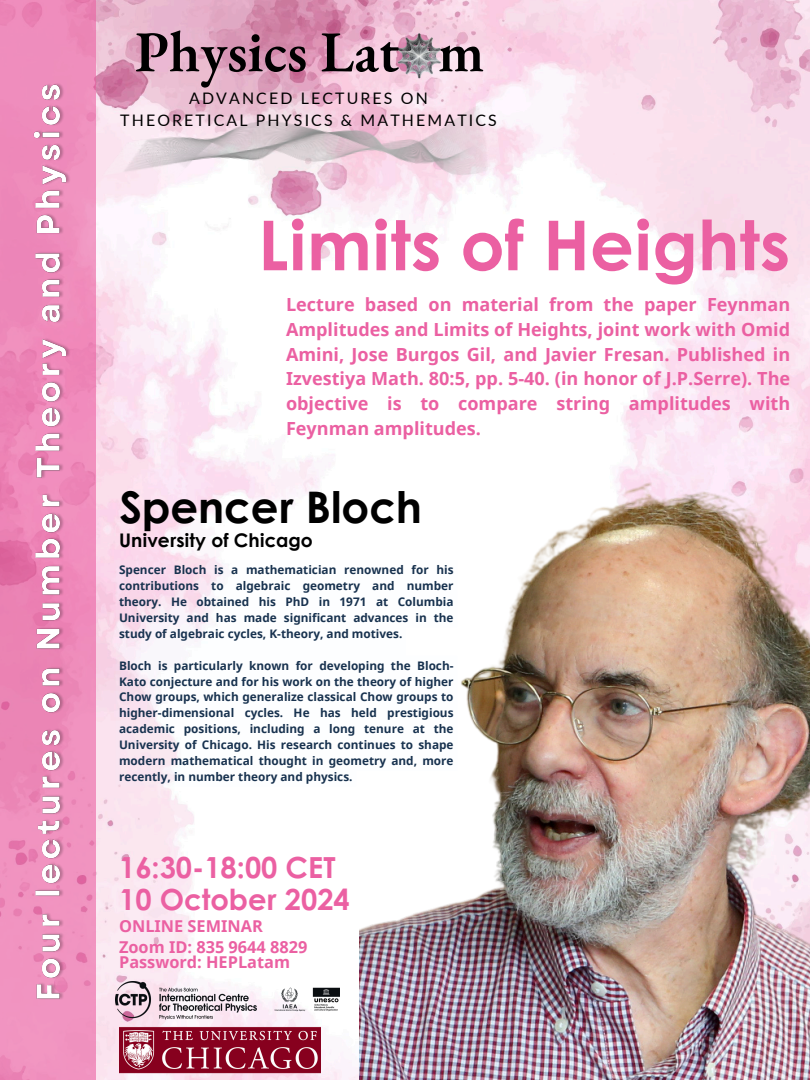
<style>
.page{position:relative;width:810px;height:1080px;background:#fff}
.page>*{position:absolute;margin:0;border:0;box-sizing:border-box;transform-origin:0 0}
.t1{font:700 68.94px "Century Gothic";color:#eb60a2}
.t2{font:600 57.75px "EB Garamond";color:#000}
.t3{font:700 43.56px "Century Gothic";color:#000}
.t4{font:700 29px/32.4px "Century Gothic";color:#eb60a2}
.t5{font:700 18.75px "Century Gothic";color:#000}
.t6{font:700 18.06px/24.9px "Noto Sans";color:#eb60a2;text-align:justify}
.t7{font:700 16.31px "Noto Sans";color:#eb60a2}
.t8{font:15.88px/22.2px "Lato";letter-spacing:.135em;color:#000;text-align:center}
.t9{font:700 11.81px/15.9px "Noto Sans";color:#18324f;text-align:justify}
</style>
<div class="page">
<img style="left:96px;top:0;width:714px;height:1080px">
<img style="left:388px;top:28px;width:64px;height:57px">
<img style="left:96px;top:94px;width:406px;height:120px">
<svg style="left:0;top:0;width:96px;height:1080px;background:#ee8bba"></svg>
<svg style="left:116px;top:560px;width:244px;height:227px"></svg>
<img style="left:116px;top:982px;width:224px;height:38px">
<img style="left:360px;top:466px;width:450px;height:614px">
<img style="left:119px;top:993px;width:201px;height:87px">
<img style="left:25px;top:80px;width:48px;height:922px">
<h2 class="t2" style="left:135px;top:13px;width:351px">Physics Lat m</h2>
<p class="t8" style="left:120px;top:87px;width:378px">ADVANCED LECTURES ON<br>THEORETICAL PHYSICS &amp; MATHEMATICS</p>
<p class="t1" style="left:258px;top:193px;width:534px">Limits of Heights</p>
<p class="t6" style="left:286px;top:291px;width:506px">Lecture based on material from the paper Feynman Amplitudes and Limits of Heights, joint work with Omid Amini, Jose Burgos Gil, and Javier Fresan. Published in Izvestiya Math. 80:5, pp. 5-40. (in honor of J.P.Serre). The objective is to compare string amplitudes with Feynman amplitudes.</p>
<p class="t3" style="left:119px;top:475px;width:304px">Spencer Bloch</p>
<p class="t5" style="left:119px;top:526px;width:195px">University of Chicago</p>
<h6 class="t9" style="left:119px;top:561px;width:336px">Spencer Bloch is a mathematician renowned for his contributions to algebraic geometry and number theory. He obtained his PhD in 1971 at Columbia University and has made significant advances in the study of algebraic cycles, K-theory, and motives.</h6>
<p class="t9" style="left:119px;top:657px;width:336px">Bloch is particularly known for developing the Bloch-Kato conjecture and for his work on the theory of higher Chow groups, which generalize classical Chow groups to higher-dimensional cycles. He has held prestigious academic positions, including a long tenure at the University of Chicago. His research continues to shape modern mathematical thought in geometry and, more recently, in number theory and physics.</p>
<h1 class="t4" style="left:119px;top:850px;width:232px">16:30-18:00 CET<br>10 October 2024</h1>
<h5 class="t7" style="left:119px;top:914px;width:145px">ONLINE SEMINAR</h5>
<p class="t7" style="left:119px;top:936px;width:190px">Zoom ID: 835 9644 8829</p>
<h5 class="t7" style="left:119px;top:951px;width:172px">Password: HEPLatam</h5>
</div>
